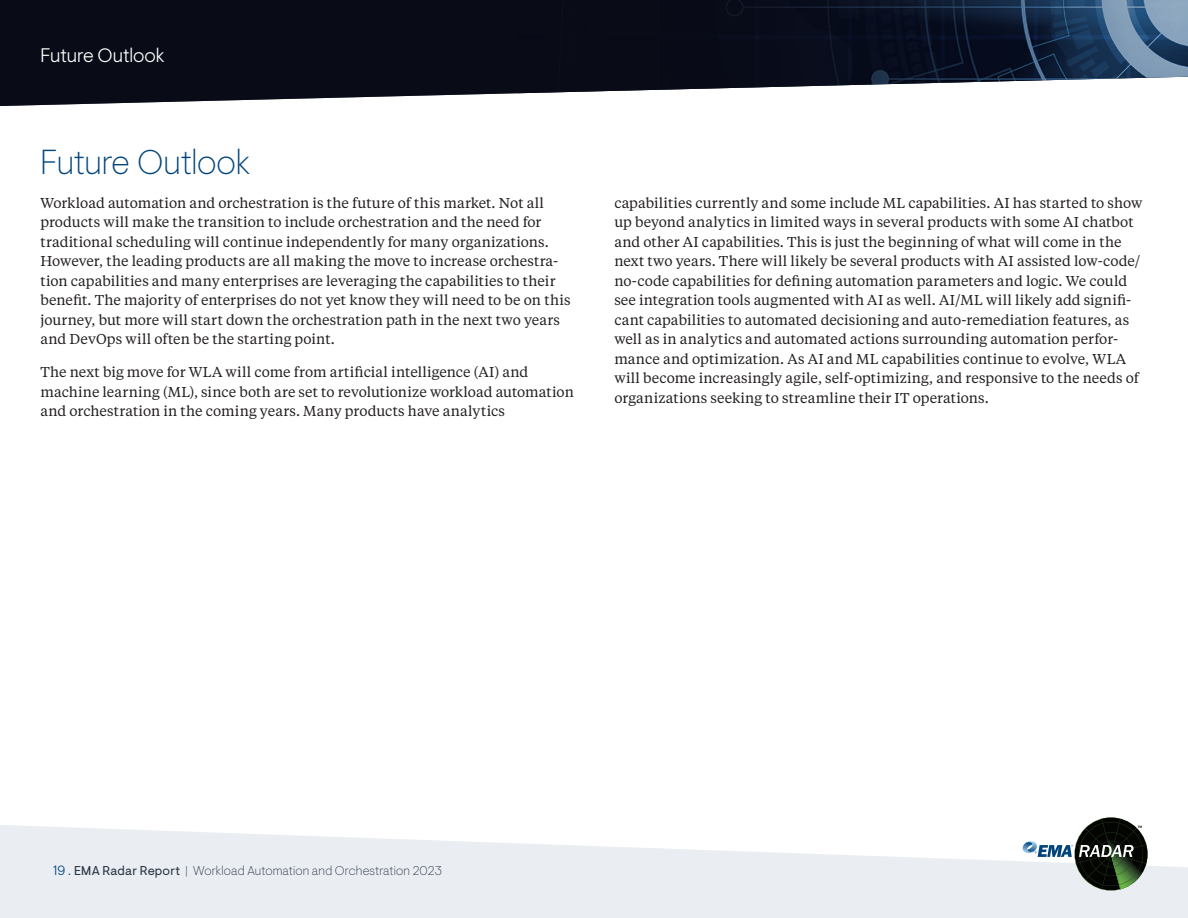
<style>
.page{position:relative;width:1188px;height:918px;background:#fff}
.page>*{position:absolute;margin:0;border:0;box-sizing:border-box;transform-origin:0 0}
.Heading_1{font:200 34.5px "Visuelt Pro";letter-spacing:-.01em;color:#00457c}
.t1{font:300 19.5px "Visuelt Pro";letter-spacing:-.005em;color:#fff}
.t2{font:14.25px/19.5px "Tiempos Text";letter-spacing:.005em;color:#231f20}
.t3{font:200 12.75px "Visuelt Pro";letter-spacing:.01em;color:#2b3545}
.s1{font-weight:300;font-size:13.5px;color:#00457c}
.s2{font-weight:400}
</style>
<div class="page">
<svg style="left:0;top:0;width:1188px;height:106px;background:#2f3542"></svg>
<svg style="left:0;top:825px;width:1188px;height:93px;fill:#eaeef3"></svg>
<svg style="left:1023px;top:817px;width:125px;height:74px"></svg>
<h2 class="t1" style="left:40px;top:44px;width:126px">Future Outlook</h2>
<p class="Heading_1" style="left:40px;top:142px;width:211px">Future Outlook</p>
<p class="t2" style="left:40px;top:192px;width:531px">Workload automation and orchestration is the future of this market. Not all products will make the transition to include orchestration and the need for traditional scheduling will continue independently for many organizations.<br>However, the leading products are all making the move to increase orchestra&shy;tion capabilities and many enterprises are leveraging the capabilities to their benefit. The majority of enterprises do not yet know they will need to be on this journey, but more will start down the orchestration path in the next two years and DevOps will often be the starting point.</p>
<p class="t2" style="left:40px;top:362px;width:535px">The next big move for WLA will come from artificial intelligence (AI) and machine learning (ML), since both are set to revolutionize workload automation and orchestration in the coming years. Many products have analytics</p>
<p class="t2" style="left:614px;top:192px;width:529px">capabilities currently and some include ML capabilities. AI has started to show up beyond analytics in limited ways in several products with some AI chatbot and other AI capabilities. This is just the beginning of what will come in the next two years. There will likely be several products with AI assisted low-code/ no-code capabilities for defining automation parameters and logic. We could see integration tools augmented with AI as well. AI/ML will likely add signifi&shy;cant capabilities to automated decisioning and auto-remediation features, as well as in analytics and automated actions surrounding automation perfor&shy;mance and optimization. As AI and ML capabilities continue to evolve, WLA will become increasingly agile, self-optimizing, and responsive to the needs of organizations seeking to streamline their IT operations.</p>
<p class="t3" style="left:53px;top:863px;width:390px"><span class="s1">19 .</span> <span class="s2">EMA Radar Report</span> | Workload Automation and Orchestration 2023</p>
</div>
